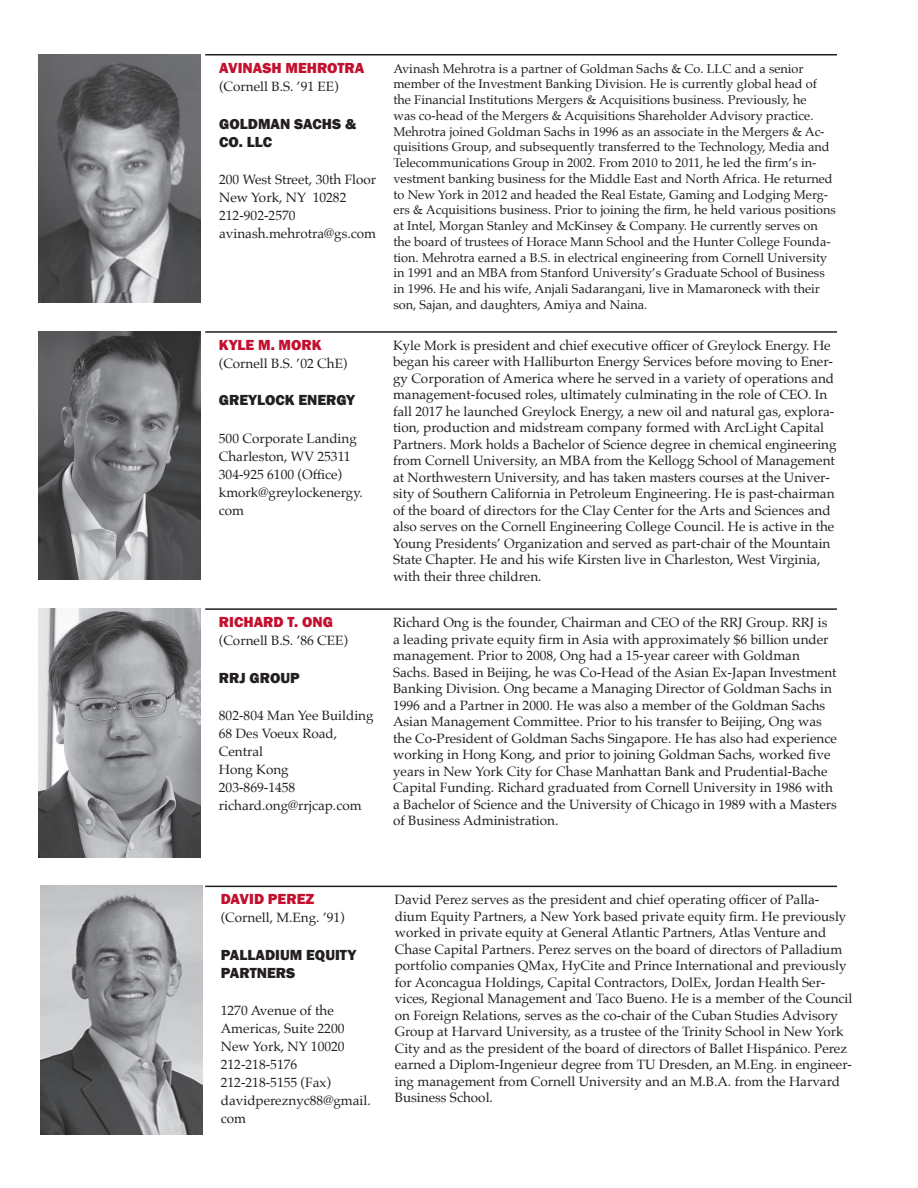
<style>
.page{position:relative;width:918px;height:1188px;background:#fff}
.page>*{position:absolute;margin:0;border:0;box-sizing:border-box;transform-origin:0 0}
.company{font:800 15px/18px "Franklin Gothic";color:#231f20}
.contact_copy{font:800 15px "Franklin Gothic";color:#c3102f}
.bio{font:13.5px/16.5px "Palatino";color:#231f20}
.contact_copy-2{font:13.5px/18px "Palatino";color:#231f20}
.bio-2{font:12.75px/15.8px "Palatino";color:#231f20}
</style>
<div class="page">
<hr style="left:205px;top:608px;width:632px;height:2px;background:#231f20">
<hr style="left:205px;top:54px;width:632px;height:2px;background:#231f20">
<hr style="left:205px;top:331px;width:632px;height:2px;background:#231f20">
<hr style="left:205px;top:886px;width:632px;height:1px;background:#231f20">
<img style="left:39px;top:54px;width:162px;height:249px">
<img style="left:39px;top:331px;width:162px;height:249px">
<img style="left:39px;top:609px;width:162px;height:248px">
<img style="left:41px;top:886px;width:162px;height:248px">
<p class="contact_copy" style="left:219px;top:59px;width:147px">AVINASH MEHROTRA</p>
<p class="contact_copy-2" style="left:219px;top:78px;width:121px">(Cornell B.S. ’91 EE)</p>
<p class="company" style="left:219px;top:115px;width:138px">GOLDMAN SACHS &amp;<br>CO. LLC</p>
<p class="contact_copy-2" style="left:219px;top:171px;width:159px">200 West Street, 30th Floor</p>
<p class="contact_copy-2" style="left:219px;top:189px;width:129px">New York, NY 10282</p>
<p class="contact_copy-2" style="left:219px;top:207px;width:78px">212-902-2570</p>
<p class="contact_copy-2" style="left:219px;top:225px;width:159px">avinash.mehrotra@gs.com</p>
<p class="contact_copy" style="left:219px;top:335px;width:104px">KYLE M. MORK</p>
<p class="contact_copy-2" style="left:219px;top:354px;width:130px">(Cornell B.S. ’02 ChE)</p>
<p class="company" style="left:219px;top:391px;width:138px">GREYLOCK ENERGY</p>
<p class="contact_copy-2" style="left:219px;top:429px;width:140px">500 Corporate Landing</p>
<p class="contact_copy-2" style="left:219px;top:447px;width:133px">Charleston, WV 25311</p>
<p class="contact_copy-2" style="left:219px;top:465px;width:125px">304-925 6100 (Office)</p>
<p class="contact_copy-2" style="left:219px;top:483px;width:145px">kmork@greylockenergy. com</p>
<p class="contact_copy" style="left:219px;top:613px;width:116px">RICHARD T. ONG</p>
<p class="contact_copy-2" style="left:219px;top:632px;width:130px">(Cornell B.S. ’86 CEE)</p>
<p class="company" style="left:219px;top:669px;width:82px">RRJ GROUP</p>
<p class="contact_copy-2" style="left:219px;top:707px;width:156px">802-804 Man Yee Building</p>
<p class="contact_copy-2" style="left:219px;top:725px;width:120px">68 Des Voeux Road,<br>Central</p>
<p class="contact_copy-2" style="left:219px;top:761px;width:71px">Hong Kong</p>
<p class="contact_copy-2" style="left:219px;top:779px;width:78px">203-869-1458</p>
<p class="contact_copy-2" style="left:219px;top:797px;width:144px">richard.ong@rrjcap.com</p>
<p class="bio-2" style="left:393px;top:60px;width:444px">Avinash Mehrotra is a partner of Goldman Sachs &amp; Co. LLC and a senior member of the Investment Banking Division. He is currently global head of the Financial Institutions Mergers &amp; Acquisitions business. Previously, he<br>was co-head of the Mergers &amp; Acquisitions Shareholder Advisory practice.<br>Mehrotra joined Goldman Sachs in 1996 as an associate in the Mergers &amp; Ac&shy;quisitions Group, and subsequently transferred to the Technology, Media and Telecommunications Group in 2002. From 2010 to 2011, he led the firm’s in&shy;vestment banking business for the Middle East and North Africa. He returned to New York in 2012 and headed the Real Estate, Gaming and Lodging Merg&shy;ers &amp; Acquisitions business. Prior to joining the firm, he held various positions at Intel, Morgan Stanley and McKinsey &amp; Company. He currently serves on the board of trustees of Horace Mann School and the Hunter College Founda&shy;tion. Mehrotra earned a B.S. in electrical engineering from Cornell University in 1991 and an MBA from Stanford University’s Graduate School of Business in 1996. He and his wife, Anjali Sadarangani, live in Mamaroneck with their son, Sajan, and daughters, Amiya and Naina.</p>
<p class="bio" style="left:393px;top:337px;width:445px">Kyle Mork is president and chief executive officer of Greylock Energy. He began his career with Halliburton Energy Services before moving to Ener&shy;gy Corporation of America where he served in a variety of operations and management-focused roles, ultimately culminating in the role of CEO. In fall 2017 he launched Greylock Energy, a new oil and natural gas, explora&shy;tion, production and midstream company formed with ArcLight Capital Partners. Mork holds a Bachelor of Science degree in chemical engineering from Cornell University, an MBA from the Kellogg School of Management at Northwestern University, and has taken masters courses at the Univer&shy;sity of Southern California in Petroleum Engineering. He is past-chairman of the board of directors for the Clay Center for the Arts and Sciences and also serves on the Cornell Engineering College Council. He is active in the Young Presidents’ Organization and served as part-chair of the Mountain State Chapter. He and his wife Kirsten live in Charleston, West Virginia, with their three children.</p>
<p class="bio" style="left:393px;top:614px;width:445px">Richard Ong is the founder, Chairman and CEO of the RRJ Group. RRJ is a leading private equity firm in Asia with approximately $6 billion under management. Prior to 2008, Ong had a 15-year career with Goldman Sachs. Based in Beijing, he was Co-Head of the Asian Ex-Japan Investment Banking Division. Ong became a Managing Director of Goldman Sachs in 1996 and a Partner in 2000. He was also a member of the Goldman Sachs Asian Management Committee. Prior to his transfer to Beijing, Ong was the Co-President of Goldman Sachs Singapore. He has also had experience working in Hong Kong, and prior to joining Goldman Sachs, worked five years in New York City for Chase Manhattan Bank and Prudential-Bache Capital Funding. Richard graduated from Cornell University in 1986 with a Bachelor of Science and the University of Chicago in 1989 with a Masters of Business Administration.</p>
<p class="contact_copy" style="left:221px;top:889px;width:95px">DAVID PEREZ</p>
<p class="contact_copy-2" style="left:221px;top:908px;width:125px">(Cornell, M.Eng. ’91)</p>
<p class="company" style="left:221px;top:946px;width:137px">PALLADIUM EQUITY<br>PARTNERS</p>
<p class="contact_copy-2" style="left:221px;top:1001px;width:125px">1270 Avenue of the<br>Americas, Suite 2200</p>
<p class="contact_copy-2" style="left:221px;top:1037px;width:125px">New York, NY 10020</p>
<p class="contact_copy-2" style="left:221px;top:1055px;width:78px">212-218-5176</p>
<p class="contact_copy-2" style="left:221px;top:1073px;width:112px">212-218-5155 (Fax)</p>
<p class="contact_copy-2" style="left:221px;top:1091px;width:152px">davidpereznyc88@gmail. com</p>
<p class="bio" style="left:395px;top:891px;width:459px">David Perez serves as the president and chief operating officer of Palla&shy;dium Equity Partners, a New York based private equity firm. He previously worked in private equity at General Atlantic Partners, Atlas Venture and Chase Capital Partners. Perez serves on the board of directors of Palladium portfolio companies QMax, HyCite and Prince International and previously for Aconcagua Holdings, Capital Contractors, DolEx, Jordan Health Ser&shy;vices, Regional Management and Taco Bueno. He is a member of the Council on Foreign Relations, serves as the co-chair of the Cuban Studies Advisory Group at Harvard University, as a trustee of the Trinity School in New York City and as the president of the board of directors of Ballet Hispánico. Perez earned a Diplom-Ingenieur degree from TU Dresden, an M.Eng. in engineer&shy;ing management from Cornell University and an M.B.A. from the Harvard Business School.</p>
</div>
